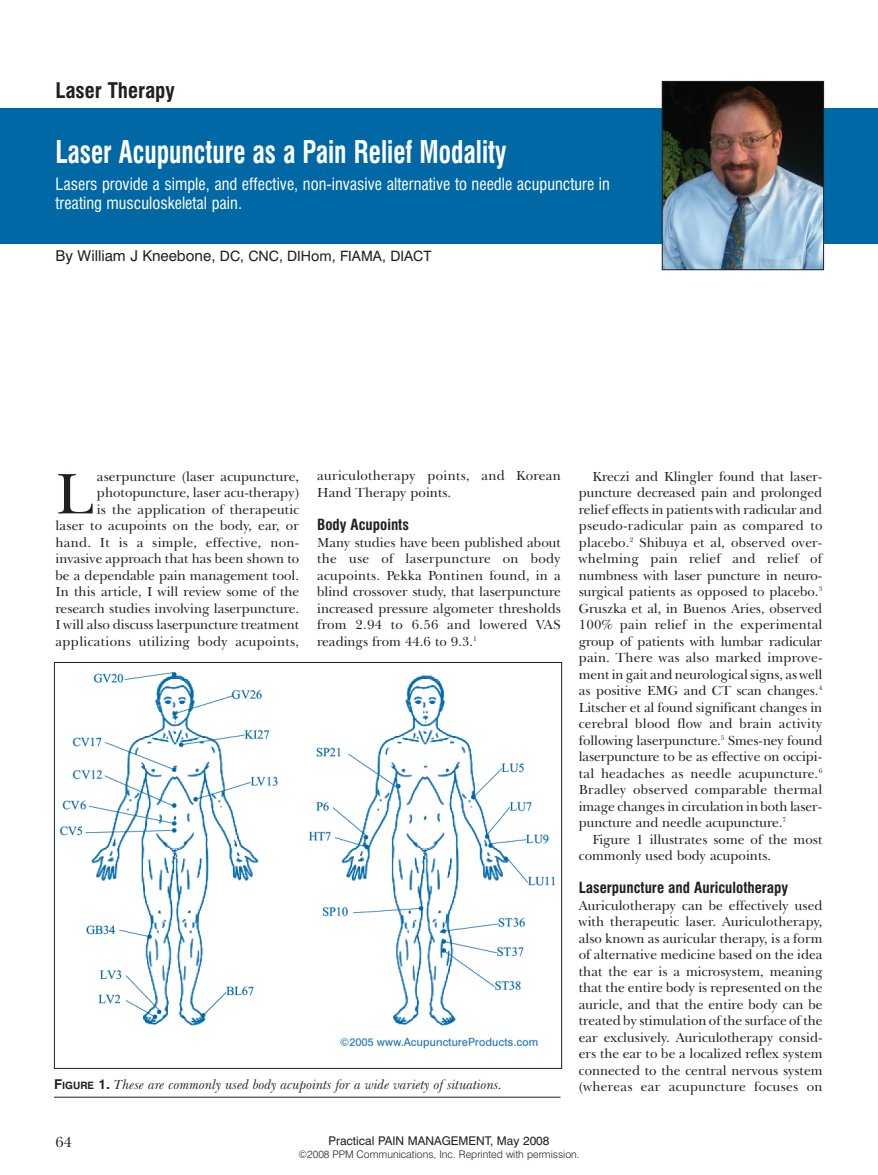
<style>
.page{position:relative;width:878px;height:1175px;background:#fff}
.page>*{position:absolute;margin:0;border:0;box-sizing:border-box;transform-origin:0 0}
.t1{font:59.1px "New Baskerville IT Cby BT";color:#231f20}
.t2{font:700 condensed 30.6px "Swiss 721 BT";color:#fff;scale:.83 1}
.t3{font:700 condensed 21px "Swiss 721 BT";color:#231f20}
.t4{font:condensed 16.5px/19.8px "Swiss 721 BT";color:#fff}
.t5{font:700 condensed 15px "Swiss 721 BT";color:#231f20}
.t6{font:15px "New Baskerville IT Cby BT";color:#231f20}
.t7{font:14.25px "Swiss 721 BT";color:#231f20}
.t8{font:13.5px/16.5px "New Baskerville IT Cby BT";color:#231f20;text-align:justify}
.t9{font:italic 13.5px "New Baskerville IT Cby BT";color:#231f20}
.t10{font:13.5px/16.5px "New Baskerville IT Cby BT";letter-spacing:.02em;color:#231f20}
.t11{font:12px "Swiss 721 BT";color:#231f20}
.t12{font:300 10.5px "Swiss 721 BT";color:#231f20}
.s1{font-size:15px}
.s2{font-family:"Swiss 721 BT";font-weight:700;font-style:normal}
.s3{font-family:"Swiss 721 BT";font-weight:700;font-style:normal;font-size:10.2px}
</style>
<div class="page">
<div style="left:0;top:108px;width:878px;height:135px;background:#0068a5"></div>
<img style="left:664px;top:83px;width:158px;height:185px">
<div style="left:662px;top:81px;width:162px;height:189px;border:1px solid #231f20"></div>
<img style="left:59px;top:672px;width:496px;height:377px">
<hr style="left:54px;top:1096px;width:506px;height:1px;background:#231f20">
<h3 class="t3" style="left:56px;top:82px;width:121px">Laser Therapy</h3>
<h2 class="t2" style="left:56px;top:140px;width:544px">Laser Acupuncture as a Pain Relief Modality</h2>
<p class="t4" style="left:56px;top:175px;width:556px">Lasers provide a simple, and effective, non-invasive alternative to needle acupuncture in treating musculoskeletal pain.</p>
<p class="t7" style="left:56px;top:250px;width:377px"><span class="s1">By William J Kneebone,</span> DC, CNC, DIHom, FIAMA, DIACT</p>
<p class="t8" style="left:56px;top:469px;width:245px;text-align:right">aserpuncture (laser acupuncture, photopuncture, laser acu-therapy)<br>is the application of therapeutic<br>laser to acupoints on the body, ear, or hand. It is a simple, effective, non&shy;invasive approach that has been shown to be a dependable pain management tool.<br>In this article, I will review some of the research studies involving laserpuncture.<br>I will also discuss laserpuncture treatment applications utilizing body acupoints,</p>
<p class="t10" style="left:317px;top:469px;width:245px">auriculotherapy points, and Korean<br>Hand Therapy points.</p>
<h1 class="t1" style="left:56px;top:471px;width:40px">L</h1>
<p class="t5" style="left:317px;top:519px;width:93px">Body Acupoints</p>
<p class="t8" style="left:317px;top:535px;width:245px">Many studies have been published about the use of laserpuncture on body acupoints. Pekka Pontinen found, in a blind crossover study, that laserpuncture increased pressure algometer thresholds from 2.94 to 6.56 and lowered VAS readings from 44.6 to 9.3.<sup>1</sup></p>
<p class="t9" style="left:54px;top:1079px;width:449px"><span class="s2">F</span><span class="s3">IGURE</span> <span class="s2">1.</span> These are commonly used body acupoints for a wide variety of situations.</p>
<p class="t8" style="left:578px;top:469px;width:245px;text-indent:14px">Kreczi and Klingler found that laser&shy;puncture decreased pain and prolonged relief effects in patients with radicular and pseudo-radicular pain as compared to placebo.<sup>2</sup> Shibuya et al, observed over&shy;whelming pain relief and relief of numbness with laser puncture in neuro&shy;surgical patients as opposed to placebo.<sup>3<br></sup>Gruszka et al, in Buenos Aries, observed 100% pain relief in the experimental group of patients with lumbar radicular pain. There was also marked improve&shy;ment in gait and neurological signs, as well as positive EMG and CT scan changes.<sup>4<br></sup>Litscher et al found significant changes in cerebral blood flow and brain activity following laserpuncture.<sup>5</sup> Smes-ney found laserpuncture to be as effective on occipi&shy;tal headaches as needle acupuncture.<sup>6<br></sup>Bradley observed comparable thermal image changes in circulation in both laser&shy;puncture and needle acupuncture.<sup>7</sup></p>
<p class="t8" style="left:579px;top:832px;width:245px;text-indent:14px">Figure 1 illustrates some of the most commonly used body acupoints.</p>
<p class="t5" style="left:579px;top:882px;width:211px">Laserpuncture and Auriculotherapy</p>
<p class="t8" style="left:579px;top:898px;width:245px">Auriculotherapy can be effectively used with therapeutic laser. Auriculotherapy, also known as auricular therapy, is a form of alternative medicine based on the idea that the ear is a microsystem, meaning that the entire body is represented on the auricle, and that the entire body can be treated by stimulation of the surface of the ear exclusively. Auriculotherapy consid&shy;ers the ear to be a localized reflex system connected to the central nervous system (whereas ear acupuncture focuses on</p>
<p class="t6" style="left:56px;top:1136px;width:18px">64</p>
<p class="t11" style="left:328px;top:1136px;width:222px">Practical PAIN MANAGEMENT, May 2008</p>
<p class="t12" style="left:298px;top:1150px;width:283px">©2008 PPM Communications, Inc. Reprinted with permission.</p>
</div>
